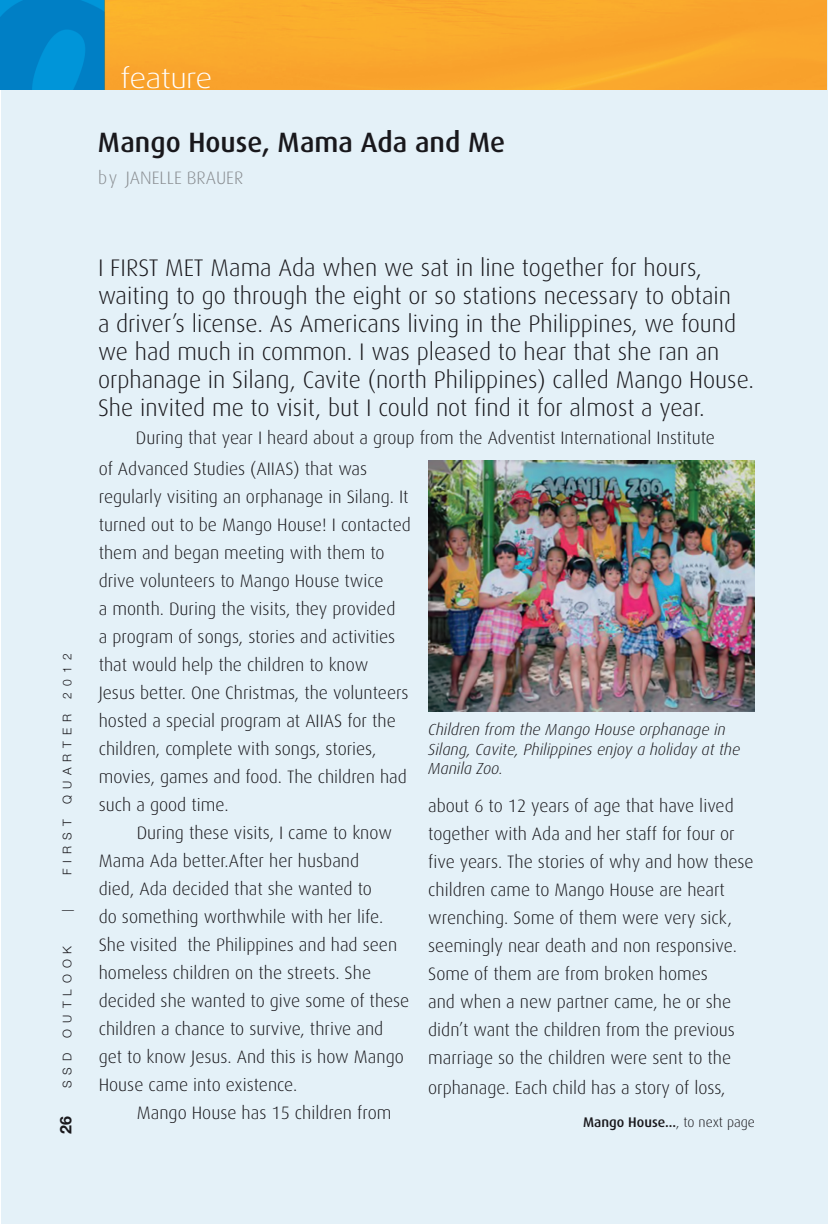
<style>
.page{position:relative;width:828px;height:1224px;background:#fff}
.page>*{position:absolute;margin:0;border:0;box-sizing:border-box;transform-origin:0 0}
.t1{font:500 28px "Dax";color:#19181c}
.t2{font:300 28px "Dax Wide";letter-spacing:-.005em;color:#fff}
.t3{font:300 24px/28px "Dax";color:#19181c}
.t4{font:300 18px/28px "Dax";color:#19181c}
.t5{font:300 18px "Dax";color:#898d91}
.t6{font:italic 300 16px/19.2px "Dax";color:#19181c}
.t7{font:700 16px "Helvetica Neue";color:#19181c}
.t8{font:500 14px "Dax";color:#19181c}
.t9{font:300 12px "Helvetica Neue";letter-spacing:.5em;color:#19181c}
.s1{font-weight:300}
</style>
<div class="page">
<div style="left:1px;top:0;width:827px;height:1224px;background:#e4f1f8"></div>
<img style="left:0;top:0;width:827px;height:89px">
<img style="left:428px;top:461px;width:327px;height:250px">
<h1 class="t2" style="left:120px;top:63px;width:93px">feature</h1>
<h1 class="t1" style="left:98px;top:127px;width:409px">Mango House, Mama Ada and Me</h1>
<p class="t5" style="left:98px;top:168px;width:147px">by JANELLE BRAUER</p>
<p class="t9" style="left:60px;top:698px;width:46px;rotate:-90deg">2012</p>
<p class="t9" style="left:60px;top:804px;width:92px;rotate:-90deg">quarter</p>
<p class="t9" style="left:60px;top:875px;width:57px;rotate:-90deg">firs t</p>
<p class="t9" style="left:60px;top:912px;width:4px;rotate:-90deg">|</p>
<p class="t9" style="left:60px;top:1038px;width:93px;rotate:-90deg">Outlook</p>
<p class="t9" style="left:60px;top:1088px;width:37px;rotate:-90deg">SSD</p>
<p class="t7" style="left:56px;top:1134px;width:19px;rotate:-90deg">26</p>
<p class="t3" style="left:98px;top:254px;width:658px;text-indent:112px">Mama Ada when we sat in line together for hours, waiting to go through the eight or so stations necessary to obtain<br>a driver’s license. As Americans living in the Philippines, we found we had much in common. I was pleased to hear that she ran an orphanage in Silang, Cavite (north Philippines) called Mango House.<br>She invited me to visit, but I could not find it for almost a year.</p>
<p class="t4" style="left:99px;top:422px;width:618px;line-height:31px;text-indent:37px">During that year I heard about a group from the Adventist International Institute of Advanced Studies (AIIAS) that was</p>
<p class="t4" style="left:99px;top:483px;width:314px">regularly visiting an orphanage in Silang. It turned out to be Mango House! I contacted them and began meeting with them to drive volunteers to Mango House twice<br>a month. During the visits, they provided<br>a program of songs, stories and activities that would help the children to know<br>Jesus better. One Christmas, the volunteers hosted a special program at AIIAS for the children, complete with songs, stories, movies, games and food. The children had such a good time.</p>
<p class="t4" style="left:99px;top:819px;width:312px;text-indent:38px">During these visits, I came to know Mama Ada better.After her husband<br>died, Ada decided that she wanted to<br>do something worthwhile with her life.<br>She visited the Philippines and had seen homeless children on the streets. She decided she wanted to give some of these children a chance to survive, thrive and get to know Jesus. And this is how Mango House came into existence.</p>
<p class="t4" style="left:137px;top:1099px;width:256px">Mango House has 15 children from</p>
<h2 class="t3" style="left:98px;top:254px;width:23px">I first</h2>
<h2 class="t3" style="left:165px;top:254px;width:14px">met</h2>
<p class="t6" style="left:428px;top:721px;width:314px">Children from the Mango House orphanage in<br>Silang, Cavite, Philippines enjoy a holiday at the<br>Manila Zoo.</p>
<p class="t4" style="left:428px;top:792px;width:327px">about 6 to 12 years of age that have lived together with Ada and her staff for four or five years. The stories of why and how these children came to Mango House are heart wrenching. Some of them were very sick, seemingly near death and non responsive.<br>Some of them are from broken homes<br>and when a new partner came, he or she didn’t want the children from the previous marriage so the children were sent to the</p>
<p class="t4" style="left:428px;top:1074px;width:299px">orphanage. Each child has a story of loss,</p>
<p class="t8" style="left:583px;top:1114px;width:173px">Mango House...<span class="s1">, to next page</span></p>
</div>
